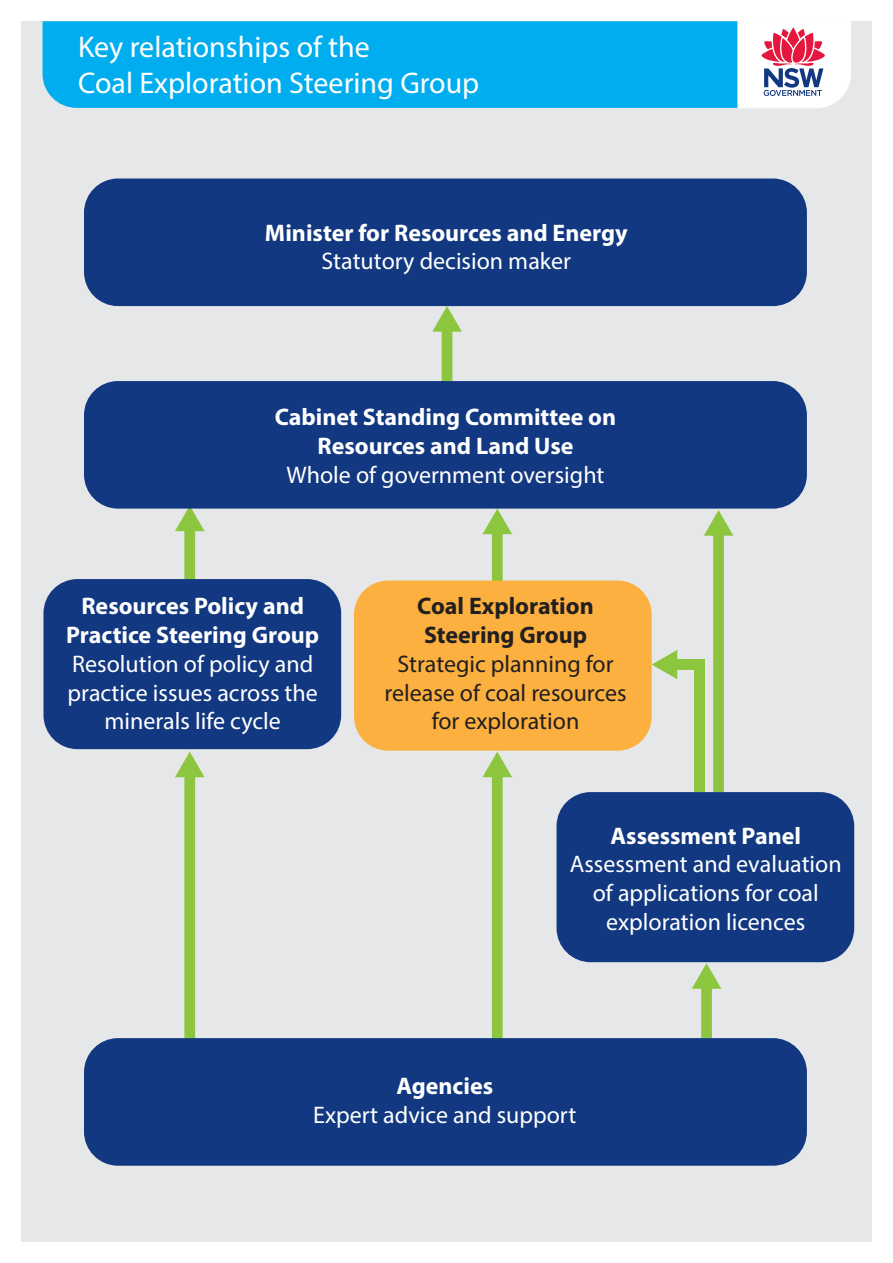
<style>
.page{position:relative;width:893px;height:1263px;background:#fff}
.page>*{position:absolute;margin:0;border:0;box-sizing:border-box;transform-origin:0 0}
.t1{font:30px/36px "Myriad Pro";color:#fff}
.t2{font:24px/28.8px "Myriad Pro";color:#fff;text-align:center}
.t3{font:700 24px/28.8px "Myriad Pro";color:#fff;text-align:center}
.t4{font:24px/28.8px "Myriad Pro";color:#231f20;text-align:center}
.t5{font:700 24px/28.8px "Myriad Pro";color:#231f20}
</style>
<div class="page">
<div style="left:21px;top:22px;width:851px;height:1220px;background:#e6e7e9"></div>
<div style="left:43px;top:21px;width:640px;height:87px;background:#00aeef"></div>
<div style="left:624px;top:42px;width:45px;height:48px;background:#00aeef"></div>
<hr style="left:675px;top:46px;width:1px;height:45px;background:#113880">
<svg style="left:683px;top:21px;width:169px;height:87px;background:#9dc4e0"></svg>
<svg style="left:704px;top:510px;width:29px;height:282px"></svg>
<svg style="left:482px;top:509px;width:30px;height:72px"></svg>
<svg style="left:432px;top:306px;width:30px;height:75px"></svg>
<svg style="left:175px;top:509px;width:30px;height:70px"></svg>
<svg style="left:692px;top:963px;width:29px;height:75px"></svg>
<svg style="left:482px;top:752px;width:30px;height:286px"></svg>
<svg style="left:175px;top:752px;width:30px;height:286px"></svg>
<svg style="left:652px;top:650px;width:25px;height:29px"></svg>
<div style="left:694px;top:662px;width:10px;height:130px;background:#8bc63e"></div>
<div style="left:675px;top:659px;width:29px;height:11px;background:#8bc63e"></div>
<div style="left:44px;top:579px;width:297px;height:170px;background:#113880;border-radius:34px"></div>
<div style="left:354px;top:581px;width:298px;height:170px;background:#fbb03f;border-radius:34px"></div>
<div style="left:556px;top:792px;width:298px;height:170px;background:#113880;border-radius:34px"></div>
<div style="left:84px;top:179px;width:723px;height:127px;background:#113880;border-radius:34px"></div>
<div style="left:84px;top:381px;width:723px;height:128px;background:#113880;border-radius:34px"></div>
<div style="left:84px;top:1038px;width:723px;height:128px;background:#113880;border-radius:34px"></div>
<p class="t1" style="left:78px;top:29px;width:403px">Key relationships of the<br>Coal Exploration Steering Group</p>
<p class="t3" style="left:265px;top:217px;width:364px">Minister for Resources and Energy</p>
<p class="t2" style="left:321px;top:247px;width:251px">Statutory decision maker</p>
<p class="t3" style="left:275px;top:402px;width:343px">Cabinet Standing Committee on<br>Resources and Land Use</p>
<p class="t2" style="left:287px;top:460px;width:319px">Whole of government oversight</p>
<p class="t3" style="left:66px;top:591px;width:255px">Resources Policy and<br>Practice Steering Group</p>
<p class="t2" style="left:68px;top:649px;width:252px">Resolution of policy and practice issues across the minerals life cycle</p>
<p class="t5" style="left:417px;top:591px;width:178px">Coal Exploration<br>Steering Group</p>
<p class="t4" style="left:384px;top:649px;width:244px">Strategic planning for release of coal resources for exploration</p>
<p class="t3" style="left:611px;top:820px;width:192px">Assessment Panel</p>
<p class="t2" style="left:570px;top:850px;width:273px">Assessment and evaluation of applications for coal exploration licences</p>
<p class="t3" style="left:396px;top:1071px;width:98px">Agencies</p>
<p class="t2" style="left:313px;top:1100px;width:265px">Expert advice and support</p>
</div>
